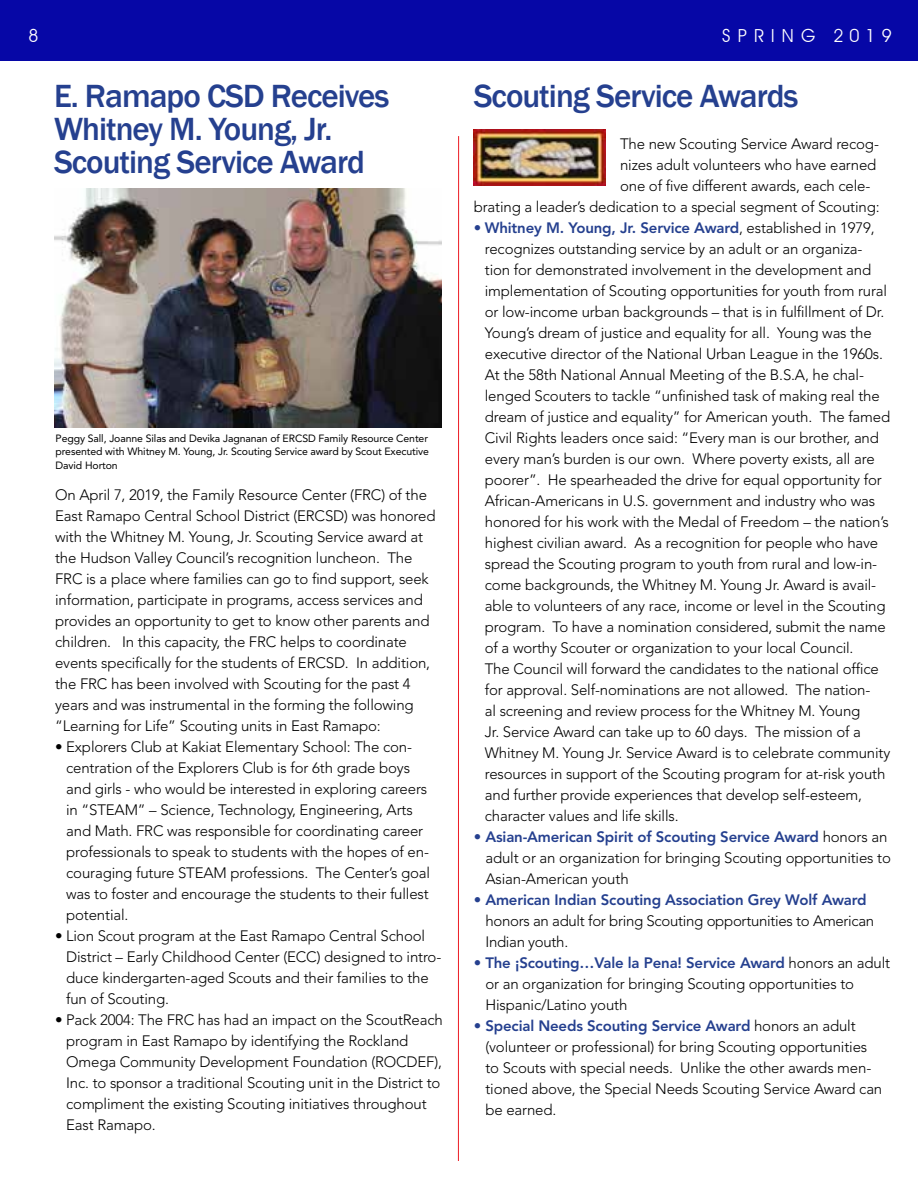
<style>
.page{position:relative;width:918px;height:1188px;background:#fff}
.page>*{position:absolute;margin:0;border:0;box-sizing:border-box;transform-origin:0 0}
.t1{font:500 33px/33px "Franklin Gothic";letter-spacing:-.03em;color:#25408f}
.t2{font:18px "Avant Garde";letter-spacing:.34em;color:#fff}
.t3{font:300 15px/21px "Avenir";letter-spacing:-.01em;color:#000}
.t4{font:800 15px "Avenir";letter-spacing:-.01em;color:#25408f}
.t5{font:10.5px/13.5px "Avenir";letter-spacing:-.01em;color:#000;text-align:justify}
.s1{color:#25408f}
.s2{font-weight:800;color:#25408f}
</style>
<div class="page">
<hr style="left:458px;top:136px;width:1px;height:1025px;background:#ed1c24">
<img style="left:474px;top:130px;width:132px;height:55px">
<img style="left:54px;top:189px;width:388px;height:239px">
<div style="left:0;top:0;width:918px;height:60px;background:#0607a6"></div>
<p class="t2" style="left:28px;top:25px;width:11px">8</p>
<p class="t2" style="left:722px;top:25px;width:171px">SPRING 2019</p>
<h1 class="t1" style="left:54px;top:80px;width:337px">E. Ramapo CSD Receives<br>Whitney M. Young, Jr.<br>Scouting Service Award</h1>
<p class="t5" style="left:56px;top:431px;width:375px">Peggy Sall, Joanne Silas and Devika Jagnanan of ERCSD Family Resource Center presented with Whitney M. Young, Jr. Scouting Service award by Scout Executive David Horton</p>
<p class="t3" style="left:55px;top:484px;width:382px">On April 7, 2019, the Family Resource Center (FRC) of the East Ramapo Central School District (ERCSD) was honored with the Whitney M. Young, Jr. Scouting Service award at the Hudson Valley Council’s recognition luncheon. The FRC is a place where families can go to find support, seek information, participate in programs, access services and provides an opportunity to get to know other parents and children. In this capacity, the FRC helps to coordinate events specifically for the students of ERCSD. In addition, the FRC has been involved with Scouting for the past 4 years and was instrumental in the forming the following “Learning for Life” Scouting units in East Ramapo:</p>
<p class="t3" style="left:66px;top:736px;width:365px;text-indent:-11px">• Explorers Club at Kakiat Elementary School: The con&shy;centration of the Explorers Club is for 6th grade boys and girls - who would be interested in exploring careers in “STEAM” – Science, Technology, Engineering, Arts and Math. FRC was responsible for coordinating career professionals to speak to students with the hopes of en&shy;couraging future STEAM professions. The Center’s goal was to foster and encourage the students to their fullest potential.</p>
<p class="t3" style="left:66px;top:925px;width:377px;text-indent:-11px">• Lion Scout program at the East Ramapo Central School District – Early Childhood Center (ECC) designed to intro&shy;duce kindergarten-aged Scouts and their families to the fun of Scouting.</p>
<p class="t3" style="left:66px;top:1009px;width:378px;text-indent:-11px">• Pack 2004: The FRC has had an impact on the ScoutReach program in East Ramapo by identifying the Rockland Omega Community Development Foundation (ROCDEF), Inc. to sponsor a traditional Scouting unit in the District to compliment the existing Scouting initiatives throughout East Ramapo.</p>
<h1 class="t1" style="left:474px;top:80px;width:326px">Scouting Service Awards</h1>
<p class="t3" style="left:620px;top:133px;width:260px">The new Scouting Service Award recog-</p>
<p class="t3" style="left:620px;top:154px;width:258px">nizes adult volunteers who have earned</p>
<p class="t3" style="left:620px;top:175px;width:252px">one of five different awards, each cele-</p>
<p class="t3" style="left:474px;top:196px;width:407px">brating a leader’s dedication to a special segment of Scouting:</p>
<p class="t3" style="left:485px;top:217px;width:407px;text-indent:-11px"><span class="s1">•</span> <span class="s2">Whitney M. Young, Jr. Service Award</span>, established in 1979, recognizes outstanding service by an adult or an organiza&shy;tion for demonstrated involvement in the development and implementation of Scouting opportunities for youth from rural or low-income urban backgrounds – that is in fulfillment of Dr.<br>Young’s dream of justice and equality for all. Young was the executive director of the National Urban League in the 1960s.<br>At the 58th National Annual Meeting of the B.S.A, he chal&shy;lenged Scouters to tackle “unfinished task of making real the dream of justice and equality” for American youth. The famed Civil Rights leaders once said: “Every man is our brother, and every man’s burden is our own. Where poverty exists, all are poorer”. He spearheaded the drive for equal opportunity for African-Americans in U.S. government and industry who was honored for his work with the Medal of Freedom – the nation’s highest civilian award. As a recognition for people who have spread the Scouting program to youth from rural and low-in&shy;come backgrounds, the Whitney M. Young Jr. Award is avail&shy;able to volunteers of any race, income or level in the Scouting program. To have a nomination considered, submit the name of a worthy Scouter or organization to your local Council.<br>The Council will forward the candidates to the national office for approval. Self-nominations are not allowed. The nation-<br>al screening and review process for the Whitney M. Young<br>Jr. Service Award can take up to 60 days. The mission of a Whitney M. Young Jr. Service Award is to celebrate community resources in support of the Scouting program for at-risk youth and further provide experiences that develop self-esteem, character values and life skills.</p>
<p class="t3" style="left:485px;top:826px;width:407px;text-indent:-12px"><span class="s2">• Asian-American Spirit of Scouting Service Award</span> honors an adult or an organization for bringing Scouting opportunities to<br>Asian-American youth</p>
<p class="t4" style="left:474px;top:891px;width:394px">• American Indian Scouting Association Grey Wolf Award</p>
<p class="t3" style="left:485px;top:910px;width:390px">honors an adult for bring Scouting opportunities to American<br>Indian youth.</p>
<p class="t3" style="left:485px;top:952px;width:406px;text-indent:-12px"><span class="s2">• The ¡Scouting…Vale la Pena! Service Award</span> honors an adult or an organization for bringing Scouting opportunities to<br>Hispanic/Latino youth</p>
<p class="t3" style="left:485px;top:1015px;width:398px;text-indent:-12px"><span class="s2">• Special Needs Scouting Service Award</span> honors an adult (volunteer or professional) for bring Scouting opportunities to Scouts with special needs. Unlike the other awards men&shy;tioned above, the Special Needs Scouting Service Award can be earned.</p>
</div>
